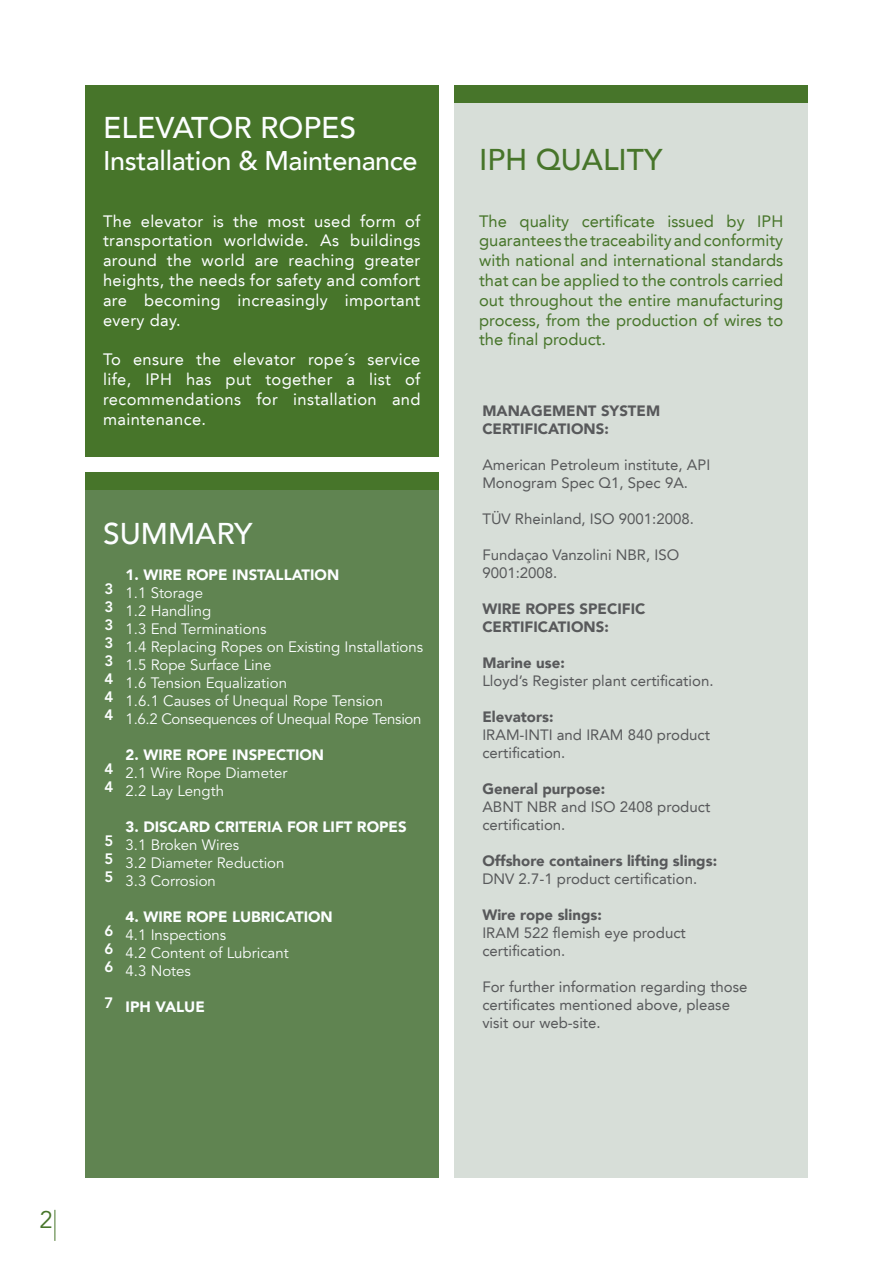
<style>
.page{position:relative;width:893px;height:1263px;background:#fff}
.page>*{position:absolute;margin:0;border:0;box-sizing:border-box;transform-origin:0 0}
.t1{font:500 30px "Avenir";color:#fcfeff}
.t2{font:500 30px "Avenir";color:#47752a}
.t3{font:500 27px "Avenir";letter-spacing:-.015em;color:#fcfeff}
.t4{font:24px "Avenir";color:#47752a}
.t5{font:16.5px/19.8px "Avenir LT";letter-spacing:.02em;color:#fcfeff;text-align:justify}
.t6{font:16.5px/19.8px "Avenir LT";color:#47752a;text-align:justify}
.t7{font:15px/18px "Avenir LT";color:#58595b}
.t8{font:15px/18px "Avenir";color:#fcfeff}
.t9{font:900 15px/18px "Avenir";color:#58595b}
.t10{font:900 15px "Avenir";color:#fcfeff}
.t11{font:800 15px/18px "Avenir";color:#fcfeff;text-align:justify}
</style>
<div class="page">
<div style="left:85px;top:489px;width:353px;height:689px;background:#608451"></div>
<div style="left:85px;top:473px;width:353px;height:17px;background:#47752a"></div>
<div style="left:454px;top:85px;width:354px;height:1093px;background:#d7ded8"></div>
<div style="left:85px;top:85px;width:353px;height:372px;background:#47752a"></div>
<div style="left:454px;top:85px;width:354px;height:17px;background:#47752a"></div>
<hr style="left:55px;top:1210px;width:1px;height:31px;background:#47752a">
<h1 class="t1" style="left:103px;top:102px;width:255px">ELEVATOR ROPES</h1>
<h2 class="t3" style="left:103px;top:138px;width:316px">Installation &amp; Maintenance</h2>
<p class="t5" style="left:103px;top:211px;width:319px">The elevator is the most used form of transportation worldwide. As buildings around the world are reaching greater heights, the needs for safety and comfort are becoming increasingly important every day.</p>
<p class="t5" style="left:103px;top:350px;width:319px">To ensure the elevator rope´s service life, IPH has put together a list of recommendations for installation and maintenance.</p>
<h1 class="t1" style="left:103px;top:507px;width:151px">SUMMARY</h1>
<p class="t10" style="left:126px;top:562px;width:215px">1. WIRE ROPE INSTALLATION</p>
<p class="t8" style="left:126px;top:584px;width:299px">1.1 Storage<br>1.2 Handling<br>1.3 End Terminations<br>1.4 Replacing Ropes on Existing Installations<br>1.5 Rope Surface Line<br>1.6 Tension Equalization<br>1.6.1 Causes of Unequal Rope Tension<br>1.6.2 Consequences of Unequal Rope Tension</p>
<p class="t10" style="left:126px;top:742px;width:200px">2. WIRE ROPE INSPECTION</p>
<p class="t8" style="left:126px;top:764px;width:163px">2.1 Wire Rope Diameter<br>2.2 Lay Length</p>
<p class="t10" style="left:126px;top:814px;width:283px">3. DISCARD CRITERIA FOR LIFT ROPES</p>
<p class="t8" style="left:126px;top:836px;width:160px">3.1 Broken Wires<br>3.2 Diameter Reduction<br>3.3 Corrosion</p>
<p class="t10" style="left:126px;top:904px;width:209px">4. WIRE ROPE LUBRICATION</p>
<p class="t8" style="left:126px;top:926px;width:165px">4.1 Inspections<br>4.2 Content of Lubricant<br>4.3 Notes</p>
<p class="t10" style="left:126px;top:994px;width:81px">IPH VALUE</p>
<p class="t11" style="left:105px;top:580px;width:10px">3<br>3<br>3<br>3<br>3<br>4<br>4<br>4</p>
<p class="t11" style="left:105px;top:760px;width:10px">4<br>4</p>
<p class="t11" style="left:105px;top:832px;width:10px">5<br>5<br>5</p>
<p class="t11" style="left:105px;top:922px;width:10px">6<br>6<br>6</p>
<p class="t11" style="left:105px;top:994px;width:10px">7</p>
<h1 class="t2" style="left:479px;top:134px;width:185px">IPH QUALITY</h1>
<p class="t6" style="left:479px;top:211px;width:306px">The quality certificate issued by IPH guarantees the traceability and conformity with national and international standards that can be applied to the controls carried out throughout the entire manufacturing process, from the production of wires to the final product.</p>
<p class="t9" style="left:482px;top:401px;width:179px">MANAGEMENT SYSTEM<br>CERTIFICATIONS:</p>
<p class="t7" style="left:482px;top:456px;width:229px">American Petroleum institute, API<br>Monogram Spec Q1, Spec 9A.</p>
<p class="t7" style="left:482px;top:510px;width:213px">TÜV Rheinland, ISO 9001:2008.</p>
<p class="t7" style="left:482px;top:546px;width:198px">Fundaçao Vanzolini NBR, ISO<br>9001:2008.</p>
<p class="t9" style="left:482px;top:599px;width:165px">WIRE ROPES SPECIFIC<br>CERTIFICATIONS:</p>
<p class="t9" style="left:482px;top:653px;width:84px">Marine use:</p>
<p class="t7" style="left:482px;top:672px;width:233px">Lloyd’s Register plant certification.</p>
<p class="t9" style="left:482px;top:707px;width:73px">Elevators:</p>
<p class="t7" style="left:482px;top:726px;width:229px">IRAM-INTI and IRAM 840 product certification.</p>
<p class="t9" style="left:482px;top:779px;width:124px">General purpose:</p>
<p class="t7" style="left:482px;top:798px;width:229px">ABNT NBR and ISO 2408 product certification.</p>
<p class="t9" style="left:482px;top:851px;width:236px">Offshore containers lifting slings:</p>
<p class="t7" style="left:482px;top:870px;width:216px">DNV 2.7-1 product certification.</p>
<p class="t9" style="left:482px;top:905px;width:121px">Wire rope slings:</p>
<p class="t7" style="left:482px;top:924px;width:205px">IRAM 522 flemish eye product certification.</p>
<p class="t7" style="left:482px;top:978px;width:267px">For further information regarding those certificates mentioned above, please visit our web-site.</p>
<h3 class="t4" style="left:39px;top:1206px;width:15px">2</h3>
</div>
